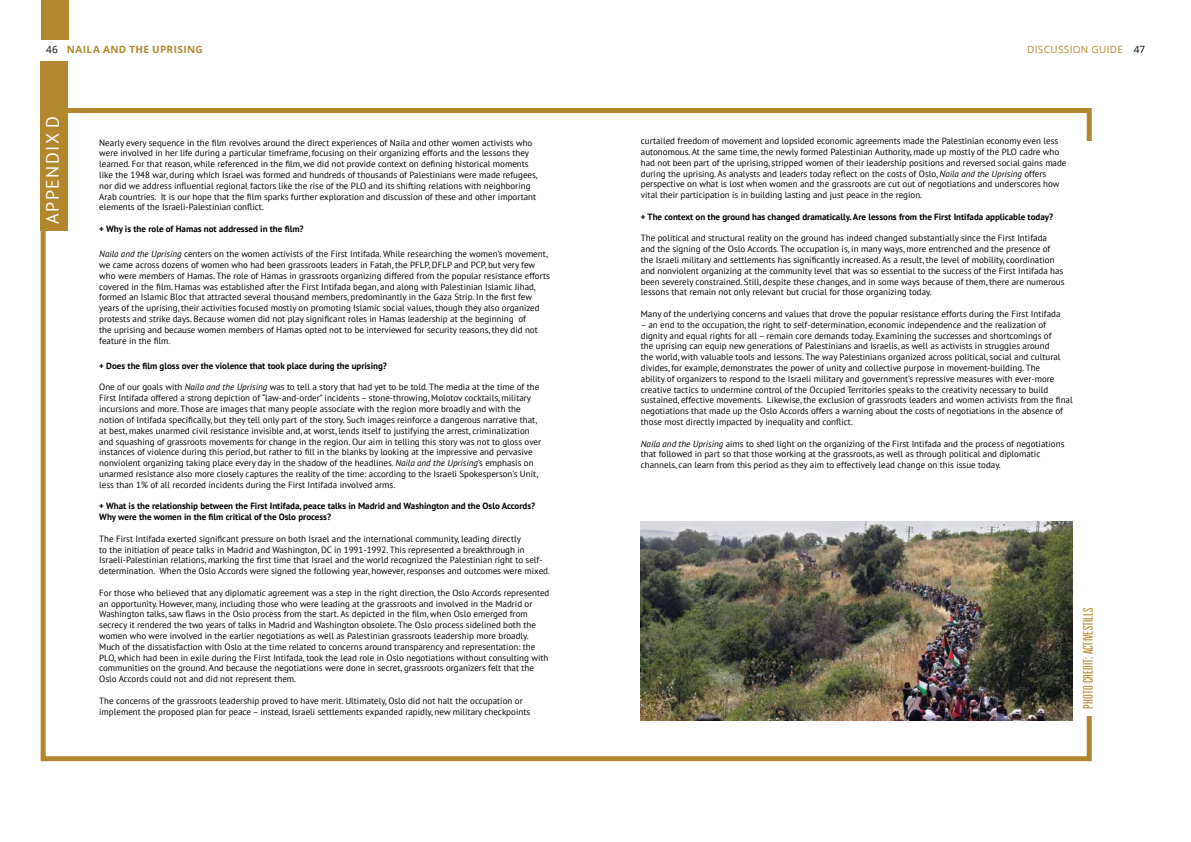
<style>
.page{position:relative;width:1191px;height:842px;background:#fff}
.page>*{position:absolute;margin:0;border:0;box-sizing:border-box;transform-origin:0 0}
.t1{font:18px "PT Sans";letter-spacing:.08em;color:#fff}
.t2{font:500 12px "Bw Stretch";letter-spacing:.01em;color:#b3872e}
.t3{font:700 10px "Open Sans";letter-spacing:.04em;color:#b2882e}
.t4{font:10px "Open Sans";letter-spacing:.03em;color:#b2882e}
.t5{font:9px/10.8px "PT Sans";color:#000}
.t6{font:700 9px/10.8px "PT Sans";color:#000}
.s1{font-weight:400;color:#000}
.s2{color:#000}
.s3{font-style:italic}
</style>
<div class="page">
<div style="left:41px;top:108px;width:1050px;height:653px;border:5px solid #b2882e"></div>
<div style="left:1073px;top:142px;width:33px;height:574px;background:#fff"></div>
<div style="left:40px;top:62px;width:28px;height:169px;background:#b3872e"></div>
<div style="left:41px;top:0;width:28px;height:40px;background:#b3872e"></div>
<img style="left:641px;top:522px;width:431px;height:198px">
<p class="t3" style="left:46px;top:42px;width:158px"><span class="s1">46</span> NAILA AND THE UPRISING</p>
<p class="t4" style="left:1027px;top:43px;width:119px">DISCUSSION GUIDE <span class="s2">47</span></p>
<h1 class="t1" style="left:41px;top:224px;width:110px;rotate:-90deg">APPENDIX D</h1>
<p class="t5" style="left:99px;top:137px;width:440px">Nearly every sequence in the film revolves around the direct experiences of Naila and other women activists who were involved in her life during a particular timeframe, focusing on their organizing efforts and the lessons they learned. For that reason, while referenced in the film, we did not provide context on defining historical moments like the 1948 war, during which Israel was formed and hundreds of thousands of Palestinians were made refugees, nor did we address influential regional factors like the rise of the PLO and its shifting relations with neighboring Arab countries. It is our hope that the film sparks further exploration and discussion of these and other important elements of the Israeli-Palestinian conflict.</p>
<p class="t6" style="left:99px;top:223px;width:206px">+ Why is the role of Hamas not addressed in the film?</p>
<p class="t5" style="left:99px;top:248px;width:452px"><span class="s3">Naila and the Uprising</span> centers on the women activists of the First Intifada. While researching the women’s movement, we came across dozens of women who had been grassroots leaders in Fatah, the PFLP, DFLP and PCP, but very few who were members of Hamas. The role of Hamas in grassroots organizing differed from the popular resistance efforts covered in the film. Hamas was established after the First Intifada began, and along with Palestinian Islamic Jihad, formed an Islamic Bloc that attracted several thousand members, predominantly in the Gaza Strip. In the first few years of the uprising, their activities focused mostly on promoting Islamic social values, though they also organized protests and strike days. Because women did not play significant roles in Hamas leadership at the beginning of<br>the uprising and because women members of Hamas opted not to be interviewed for security reasons, they did not feature in the film.</p>
<p class="t6" style="left:99px;top:360px;width:289px">+ Does the film gloss over the violence that took place during the uprising?</p>
<p class="t5" style="left:99px;top:382px;width:443px">One of our goals with <span class="s3">Naila and the Uprising</span> was to tell a story that had yet to be told. The media at the time of the First Intifada offered a strong depiction of “law-and-order” incidents – stone-throwing, Molotov cocktails, military incursions and more. Those are images that many people associate with the region more broadly and with the notion of Intifada specifically, but they tell only part of the story. Such images reinforce a dangerous narrative that, at best, makes unarmed civil resistance invisible and, at worst, lends itself to justifying the arrest, criminalization and squashing of grassroots movements for change in the region. Our aim in telling this story was not to gloss over instances of violence during this period, but rather to fill in the blanks by looking at the impressive and pervasive nonviolent organizing taking place every day in the shadow of the headlines. <span class="s3">Naila and the Uprising</span>’s emphasis on unarmed resistance also more closely captures the reality of the time: according to the Israeli Spokesperson’s Unit, less than 1% of all recorded incidents during the First Intifada involved arms.</p>
<p class="t6" style="left:99px;top:501px;width:437px">+ What is the relationship between the First Intifada, peace talks in Madrid and Washington and the Oslo Accords?<br>Why were the women in the film critical of the Oslo process?</p>
<p class="t5" style="left:99px;top:533px;width:452px">The First Intifada exerted significant pressure on both Israel and the international community, leading directly<br>to the initiation of peace talks in Madrid and Washington, DC in 1991-1992. This represented a breakthrough in Israeli-Palestinian relations, marking the first time that Israel and the world recognized the Palestinian right to self&shy;determination. When the Oslo Accords were signed the following year, however, responses and outcomes were mixed.</p>
<p class="t5" style="left:99px;top:587px;width:452px">For those who believed that any diplomatic agreement was a step in the right direction, the Oslo Accords represented an opportunity. However, many, including those who were leading at the grassroots and involved in the Madrid or Washington talks, saw flaws in the Oslo process from the start. As depicted in the film, when Oslo emerged from secrecy it rendered the two years of talks in Madrid and Washington obsolete. The Oslo process sidelined both the women who were involved in the earlier negotiations as well as Palestinian grassroots leadership more broadly.<br>Much of the dissatisfaction with Oslo at the time related to concerns around transparency and representation: the PLO, which had been in exile during the First Intifada, took the lead role in Oslo negotiations without consulting with communities on the ground. And because the negotiations were done in secret, grassroots organizers felt that the Oslo Accords could not and did not represent them.</p>
<p class="t5" style="left:99px;top:695px;width:432px">The concerns of the grassroots leadership proved to have merit. Ultimately, Oslo did not halt the occupation or implement the proposed plan for peace – instead, Israeli settlements expanded rapidly, new military checkpoints</p>
<p class="t5" style="left:641px;top:135px;width:427px">curtailed freedom of movement and lopsided economic agreements made the Palestinian economy even less autonomous. At the same time, the newly formed Palestinian Authority, made up mostly of the PLO cadre who had not been part of the uprising, stripped women of their leadership positions and reversed social gains made during the uprising. As analysts and leaders today reflect on the costs of Oslo, <span class="s3">Naila and the Uprising</span> offers perspective on what is lost when women and the grassroots are cut out of negotiations and underscores how vital their participation is in building lasting and just peace in the region.</p>
<p class="t6" style="left:641px;top:211px;width:414px">+ The context on the ground has changed dramatically. Are lessons from the First Intifada applicable today?</p>
<p class="t5" style="left:641px;top:233px;width:425px">The political and structural reality on the ground has indeed changed substantially since the First Intifada<br>and the signing of the Oslo Accords. The occupation is, in many ways, more entrenched and the presence of the Israeli military and settlements has significantly increased. As a result, the level of mobility, coordination and nonviolent organizing at the community level that was so essential to the success of the First Intifada has been severely constrained. Still, despite these changes, and in some ways because of them, there are numerous lessons that remain not only relevant but crucial for those organizing today.</p>
<p class="t5" style="left:641px;top:308px;width:421px">Many of the underlying concerns and values that drove the popular resistance efforts during the First Intifada</p>
<p class="t5" style="left:641px;top:319px;width:433px">– an end to the occupation, the right to self-determination, economic independence and the realization of dignity and equal rights for all – remain core demands today. Examining the successes and shortcomings of<br>the uprising can equip new generations of Palestinians and Israelis, as well as activists in struggles around<br>the world, with valuable tools and lessons. The way Palestinians organized across political, social and cultural divides, for example, demonstrates the power of unity and collective purpose in movement-building. The<br>ability of organizers to respond to the Israeli military and government’s repressive measures with ever-more creative tactics to undermine control of the Occupied Territories speaks to the creativity necessary to build sustained, effective movements. Likewise, the exclusion of grassroots leaders and women activists from the final negotiations that made up the Oslo Accords offers a warning about the costs of negotiations in the absence of those most directly impacted by inequality and conflict.</p>
<p class="t5" style="left:641px;top:438px;width:425px"><span class="s3">Naila and the Uprising</span> aims to shed light on the organizing of the First Intifada and the process of negotiations that followed in part so that those working at the grassroots, as well as through political and diplomatic channels, can learn from this period as they aim to effectively lead change on this issue today.</p>
<h2 class="t2" style="left:1080px;top:709px;width:103px;rotate:-90deg">PHOTO CREDIT: ACTIVESTILLS</h2>
</div>
